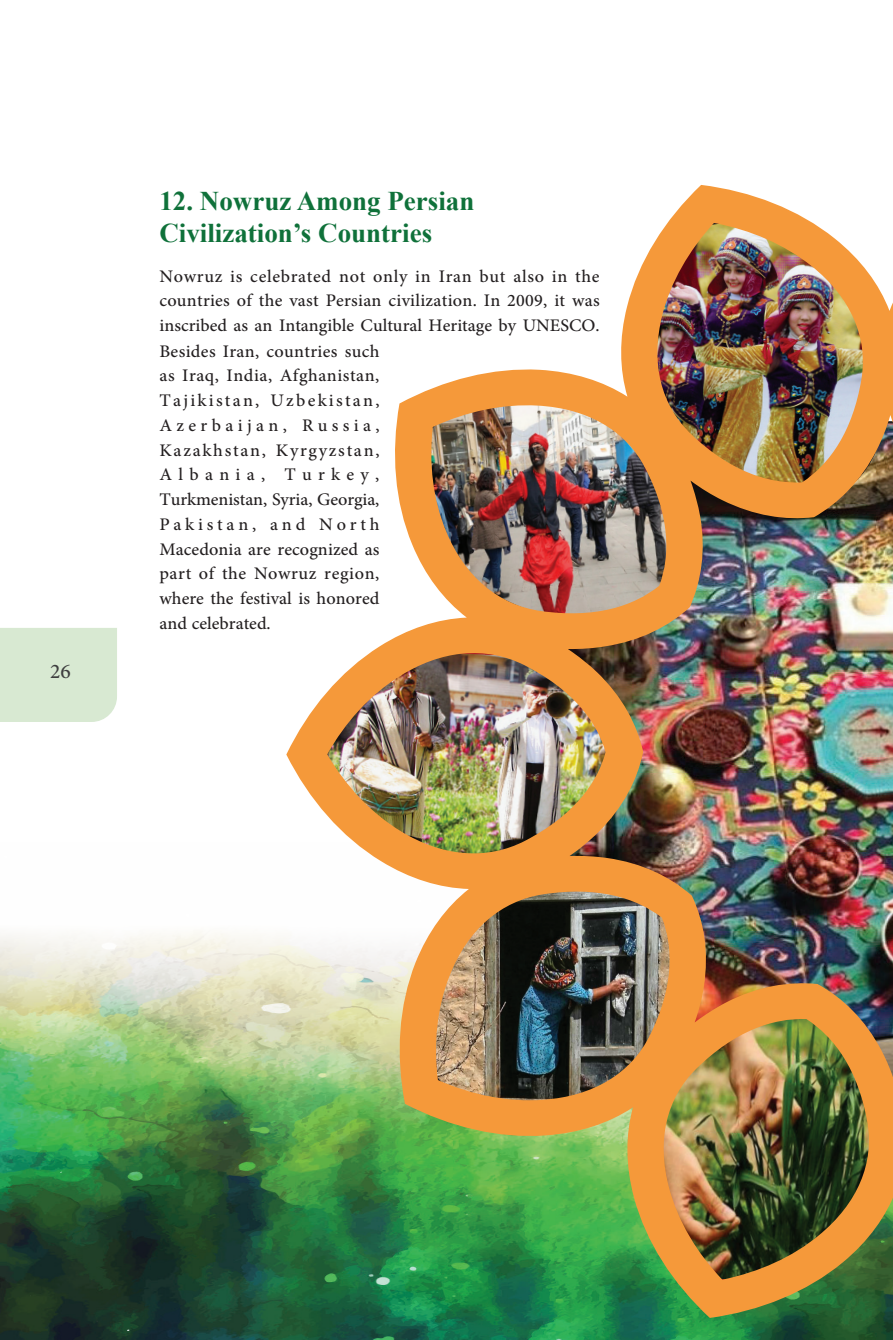
<style>
.page{position:relative;width:893px;height:1340px;background:#fff}
.page>*{position:absolute;margin:0;border:0;box-sizing:border-box;transform-origin:0 0}
.t1{font:29.25px "Adobe Arabic";color:#3e3e3f}
.t2{font:700 27px/31.5px "Times New Roman";color:#0f713a}
.t3{font:24.75px/24.8px "Adobe Arabic";letter-spacing:.015em;color:#231f20}
</style>
<div class="page">
<img style="left:0;top:931px;width:893px;height:408px">
<div style="left:0;top:628px;width:117px;height:94px;background:#d8e9d2"></div>
<img style="left:286px;top:185px;width:607px;height:1132px">
<p class="t1" style="left:50px;top:650px;width:22px">26</p>
<p class="t2" style="left:159px;top:185px;width:316px">12. Nowruz Among Persian<br>Civilization’s Countries</p>
<p class="t3" style="left:159px;top:261px;width:442px">Nowruz is celebrated not only in Iran but also in the countries of the vast Persian civilization. In 2009, it was inscribed as an Intangible Cultural Heritage by UNESCO.<br>Besides Iran, countries such<br>as Iraq, India, Afghanistan,<br>Tajikistan, Uzbekistan,<br>Azerbaijan, Russia,<br>Kazakhstan, Kyrgyzstan,<br>Albania, Turkey,<br>Turkmenistan, Syria, Georgia,<br>Pakistan, and North<br>Macedonia are recognized as<br>part of the Nowruz region,<br>where the festival is honored<br>and celebrated.</p>
</div>
